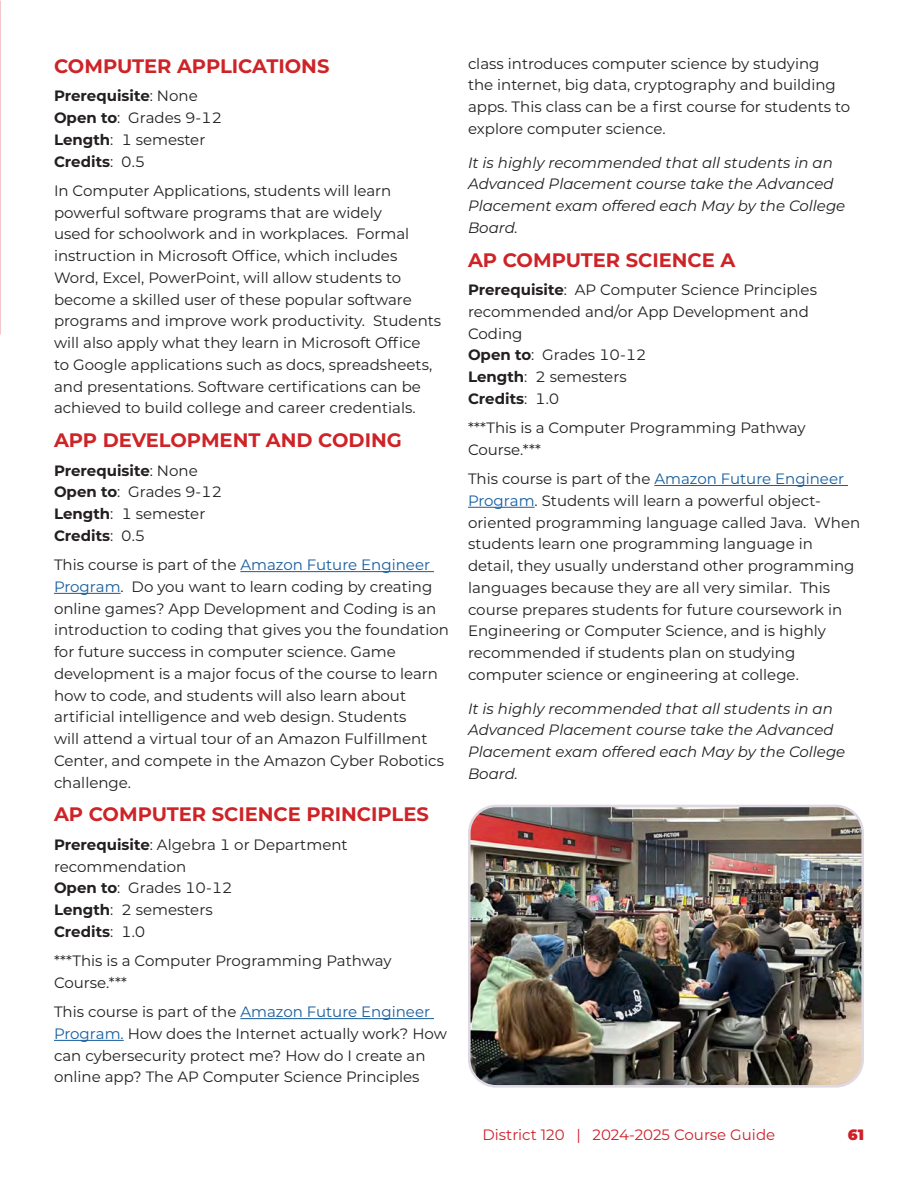
<style>
.page{position:relative;width:918px;height:1188px;background:#fff}
.page>*{position:absolute;margin:0;border:0;box-sizing:border-box;transform-origin:0 0}
.body_copy{font:700 19.5px "Montserrat";color:#ce2327}
.body_copy-2{font:15px/21.8px "Montserrat";color:#231f20}
.body_copy-3{font:italic 15px/21.8px "Montserrat";color:#231f20}
.body_copy-4{font:700 15px "Montserrat";color:#231f20}
.t1{font:15px "Montserrat";color:#cf2029}
.t2{font:900 15px "Montserrat";color:#cf2029}
.s1{font-weight:400}
.s2{font-weight:700}
.s3{color:#175d9e}
</style>
<div class="page">
<hr style="left:240px;top:571px;width:194px;height:1px;background:#175d9e">
<hr style="left:54px;top:593px;width:67px;height:1px;background:#175d9e">
<hr style="left:240px;top:1018px;width:194px;height:1px;background:#175d9e">
<hr style="left:54px;top:1040px;width:70px;height:1px;background:#175d9e">
<hr style="left:654px;top:485px;width:194px;height:1px;background:#175d9e">
<hr style="left:468px;top:507px;width:67px;height:1px;background:#175d9e">
<img style="left:472px;top:807px;width:388px;height:277px">
<div style="left:468px;top:805px;width:396px;height:283px;border:3px solid #dfd9e3;border-radius:27px"></div>
<p class="body_copy" style="left:54px;top:52px;width:277px">COMPUTER APPLICATIONS</p>
<p class="body_copy-4" style="left:54px;top:85px;width:145px">Prerequisite<span class="s1">: None</span></p>
<p class="body_copy-2" style="left:54px;top:106px;width:170px"><span class="s2">Open to</span>: Grades 9-12</p>
<p class="body_copy-2" style="left:54px;top:128px;width:153px"><span class="s2">Length</span>: 1 semester</p>
<p class="body_copy-4" style="left:54px;top:150px;width:93px">Credits<span class="s1">: 0.5</span></p>
<p class="body_copy-2" style="left:54px;top:179px;width:389px">In Computer Applications, students will learn powerful software programs that are widely<br>used for schoolwork and in workplaces. Formal instruction in Microsoft Office, which includes Word, Excel, PowerPoint, will allow students to become a skilled user of these popular software programs and improve work productivity. Students will also apply what they learn in Microsoft Office<br>to Google applications such as docs, spreadsheets, and presentations. Software certifications can be achieved to build college and career credentials.</p>
<p class="body_copy" style="left:54px;top:426px;width:349px">APP DEVELOPMENT AND CODING</p>
<p class="body_copy-4" style="left:54px;top:459px;width:145px">Prerequisite<span class="s1">: None</span></p>
<p class="body_copy-2" style="left:54px;top:481px;width:170px"><span class="s2">Open to</span>: Grades 9-12</p>
<p class="body_copy-2" style="left:54px;top:502px;width:153px"><span class="s2">Length</span>: 1 semester</p>
<p class="body_copy-4" style="left:54px;top:525px;width:93px">Credits<span class="s1">: 0.5</span></p>
<p class="body_copy-2" style="left:54px;top:553px;width:396px">This course is part of the <span class="s3">Amazon Future Engineer Program</span>. Do you want to learn coding by creating online games? App Development and Coding is an introduction to coding that gives you the foundation for future success in computer science. Game development is a major focus of the course to learn how to code, and students will also learn about artificial intelligence and web design. Students<br>will attend a virtual tour of an Amazon Fulfillment Center, and compete in the Amazon Cyber Robotics challenge.</p>
<p class="body_copy" style="left:54px;top:800px;width:376px">AP COMPUTER SCIENCE PRINCIPLES</p>
<p class="body_copy-2" style="left:54px;top:833px;width:295px"><span class="s2">Prerequisite</span>: Algebra 1 or Department recommendation</p>
<p class="body_copy-2" style="left:54px;top:877px;width:180px"><span class="s2">Open to</span>: Grades 10-12</p>
<p class="body_copy-2" style="left:54px;top:898px;width:160px"><span class="s2">Length</span>: 2 semesters</p>
<p class="body_copy-4" style="left:54px;top:921px;width:93px">Credits<span class="s1">: 1.0</span></p>
<p class="body_copy-2" style="left:54px;top:949px;width:339px">***This is a Computer Programming Pathway<br>Course.***</p>
<p class="body_copy-2" style="left:54px;top:1000px;width:394px">This course is part of the <span class="s3">Amazon Future Engineer Program.</span> How does the Internet actually work? How can cybersecurity protect me? How do I create an online app? The AP Computer Science Principles</p>
<p class="body_copy-2" style="left:468px;top:52px;width:384px">class introduces computer science by studying<br>the internet, big data, cryptography and building apps. This class can be a first course for students to explore computer science.</p>
<p class="body_copy-3" style="left:468px;top:151px;width:379px">It is highly recommended that all students in an Advanced Placement course take the Advanced Placement exam offered each May by the College Board.</p>
<p class="body_copy" style="left:468px;top:246px;width:269px">AP COMPUTER SCIENCE A</p>
<p class="body_copy-2" style="left:468px;top:278px;width:351px"><span class="s2">Prerequisite</span>: AP Computer Science Principles recommended and/or App Development and<br>Coding</p>
<p class="body_copy-2" style="left:468px;top:344px;width:180px"><span class="s2">Open to</span>: Grades 10-12</p>
<p class="body_copy-2" style="left:468px;top:365px;width:160px"><span class="s2">Length</span>: 2 semesters</p>
<p class="body_copy-4" style="left:468px;top:388px;width:93px">Credits<span class="s1">: 1.0</span></p>
<p class="body_copy-2" style="left:468px;top:416px;width:339px">***This is a Computer Programming Pathway<br>Course.***</p>
<p class="body_copy-2" style="left:468px;top:467px;width:394px">This course is part of the <span class="s3">Amazon Future Engineer Program</span>. Students will learn a powerful object&shy;oriented programming language called Java. When students learn one programming language in detail, they usually understand other programming languages because they are all very similar. This course prepares students for future coursework in Engineering or Computer Science, and is highly recommended if students plan on studying computer science or engineering at college.</p>
<p class="body_copy-3" style="left:468px;top:697px;width:379px">It is highly recommended that all students in an Advanced Placement course take the Advanced Placement exam offered each May by the College Board.</p>
<p class="t1" style="left:482px;top:1124px;width:294px">District 120 | 2024-2025 Course Guide</p>
<p class="t2" style="left:848px;top:1123px;width:18px">61</p>
</div>
